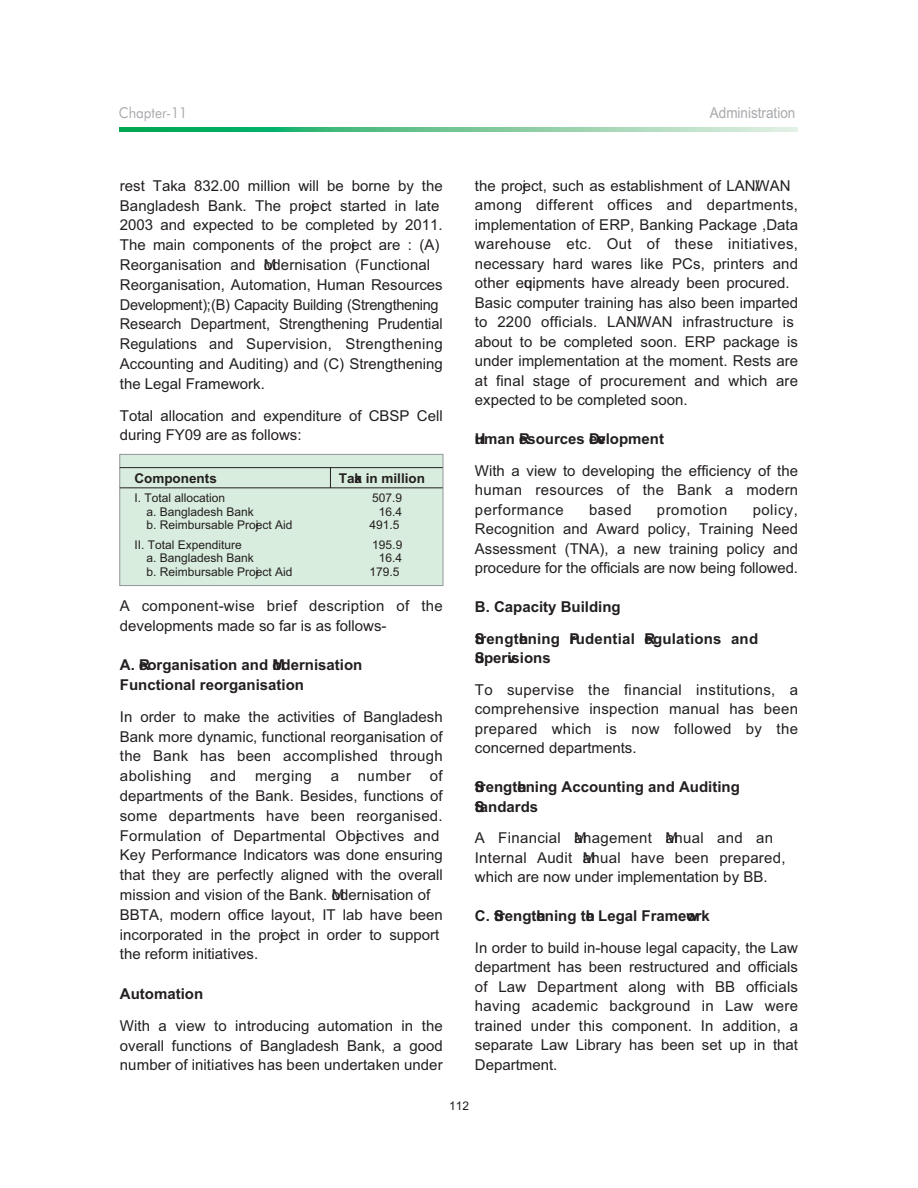
<style>
.page{position:relative;width:918px;height:1188px;background:#fff}
.page>*{position:absolute;margin:0;border:0;box-sizing:border-box;transform-origin:0 0}
.t1{font:15px/19.5px "Arial";color:#231f20;text-align:justify}
.t2{font:700 15px/19.8px "Arial";color:#231f20}
.t3{font:15px/19.8px "Arial";letter-spacing:.02em;color:#231f20}
.t4{font:15px "Arial";color:#a7a9ac;scale:.9 1}
.t5{font:15px "Futura BT";color:#a7a9ac;scale:.9 1}
.t6{font:15px "Arial";letter-spacing:.035em;color:#231f20}
.t7{font:15px "Arial";letter-spacing:.03em;color:#231f20}
.t8{font:700 13.5px "Arial";color:#231f20}
.t9{font:12px "Arial";color:#231f20}
</style>
<div class="page">
<svg style="left:119px;top:128px;width:678px;height:3px;background:#6ac796"></svg>
<div style="left:120px;top:454px;width:323px;height:132px;background:#d8eddd"></div>
<div style="left:120px;top:454px;width:323px;height:132px;border:1px solid #939598"></div>
<hr style="left:120px;top:488px;width:323px;height:1px;background:#231f20">
<svg style="left:330px;top:468px;width:1px;height:19px"></svg>
<hr style="left:120px;top:467px;width:323px;height:1px;background:#231f20">
<p class="t5" style="left:119px;top:107px;width:77px">Chapter-11</p>
<p class="t4" style="left:710px;top:107px;width:97px">Administration</p>
<p class="t1" style="left:120px;top:177px;width:324px;text-align:left">rest Taka 832.00 million will be borne by the Bangladesh Bank. The project started in late 2003 and expected to be completed by 2011.<br>The main components of the project are : (A)<br>Reorganisation and Modernisation (Functional Reorganisation, Automation, Human Resources Development);(B) Capacity Building (Strengthening Research Department, Strengthening Prudential Regulations and Supervision, Strengthening Accounting and Auditing) and (C) Strengthening the Legal Framework.</p>
<p class="t1" style="left:120px;top:407px;width:324px">Total allocation and expenditure of CBSP Cell during FY09 are as follows:</p>
<p class="t8" style="left:134px;top:473px;width:84px">Components</p>
<p class="t8" style="left:339px;top:473px;width:88px">Taka in million</p>
<p class="t9" style="left:134px;top:494px;width:92px">I. Total allocation</p>
<p class="t9" style="left:372px;top:494px;width:32px">507.9</p>
<p class="t9" style="left:146px;top:507px;width:109px">a. Bangladesh Bank</p>
<p class="t9" style="left:379px;top:507px;width:25px">16.4</p>
<p class="t9" style="left:146px;top:521px;width:148px">b. Reimbursable Project Aid</p>
<p class="t9" style="left:370px;top:521px;width:32px">491.5</p>
<p class="t9" style="left:134px;top:540px;width:109px">II. Total Expenditure</p>
<p class="t9" style="left:372px;top:540px;width:32px">195.9</p>
<p class="t9" style="left:146px;top:554px;width:109px">a. Bangladesh Bank</p>
<p class="t9" style="left:379px;top:554px;width:25px">16.4</p>
<p class="t9" style="left:146px;top:567px;width:148px">b. Reimbursable Project Aid</p>
<p class="t9" style="left:370px;top:567px;width:32px">179.5</p>
<p class="t3" style="left:120px;top:597px;width:324px">A component-wise brief description of the developments made so far is as follows-</p>
<p class="t2" style="left:120px;top:657px;width:244px">A. Reorganisation and Modernisation<br>Functional reorganisation</p>
<p class="t1" style="left:120px;top:708px;width:324px">In order to make the activities of Bangladesh Bank more dynamic, functional reorganisation of the Bank has been accomplished through abolishing</p>
<p class="t1" style="left:120px;top:768px;width:324px;text-align:left;text-indent:310px">of departments of the Bank. Besides, functions of some departments have been reorganised.<br>Formulation of Departmental Objectives and Key Performance Indicators was done ensuring that they are perfectly aligned with the overall mission and vision of the Bank. Modernisation of BBTA, modern office layout, IT lab have been incorporated in the project in order to support the reform initiatives.</p>
<p class="t2" style="left:120px;top:985px;width:85px">Automation</p>
<p class="t1" style="left:120px;top:1017px;width:324px">With a view to introducing automation in the overall functions of Bangladesh Bank, a good number of initiatives has been undertaken under</p>
<p class="t1" style="left:210px;top:768px;width:27px">and</p>
<p class="t7" style="left:255px;top:771px;width:58px">merging</p>
<p class="t1" style="left:331px;top:768px;width:10px">a</p>
<p class="t1" style="left:358px;top:768px;width:55px">number</p>
<p class="t1" style="left:475px;top:177px;width:325px;text-align:left">the project, such as establishment of LAN/WAN among different offices and departments, implementation of ERP, Banking Package ,Data warehouse etc. Out of these initiatives, necessary hard wares like PCs, printers and other equipments have already been procured.<br>Basic computer training has also been imparted to 2200 officials. LAN/WAN infrastructure is about to be completed soon. ERP package is under implementation at the moment. Rests are at final stage of procurement and which are expected to be completed soon.</p>
<p class="t2" style="left:475px;top:430px;width:191px">Human Resources Development</p>
<p class="t1" style="left:475px;top:462px;width:325px">With a view to developing the efficiency of the human resources of the Bank a modern performance</p>
<p class="t1" style="left:475px;top:501px;width:325px;text-indent:278px">policy, Recognition and Award policy, Training Need Assessment (TNA), a new training policy and procedure for the officials are now being followed.</p>
<p class="t2" style="left:475px;top:593px;width:285px;line-height:31.5px">B. Capacity Building<br>Strengthening Prudential Regulations and</p>
<p class="t2" style="left:475px;top:649px;width:77px">Supervisions</p>
<p class="t1" style="left:475px;top:681px;width:325px">To supervise the financial institutions, a comprehensive inspection manual has been prepared which is now followed by the concerned departments.</p>
<p class="t2" style="left:475px;top:779px;width:267px">Strengthening Accounting and Auditing<br>Standards</p>
<p class="t1" style="left:475px;top:830px;width:312px;text-align:left">A Financial Management Manual and an<br>Internal Audit Manual have been prepared, which are now under implementation by BB.</p>
<p class="t2" style="left:475px;top:907px;width:237px">C. Strengthening the Legal Framework</p>
<p class="t1" style="left:475px;top:939px;width:325px">In order to build in-house legal capacity, the Law department has been restructured and officials of Law Department along with BB officials having academic background in Law were trained under this component. In addition, a separate Law Library has been set up in that Department.</p>
<p class="t1" style="left:589px;top:501px;width:44px">based</p>
<p class="t6" style="left:657px;top:504px;width:72px">promotion</p>
<p class="t9" style="left:449px;top:1101px;width:22px">112</p>
</div>
